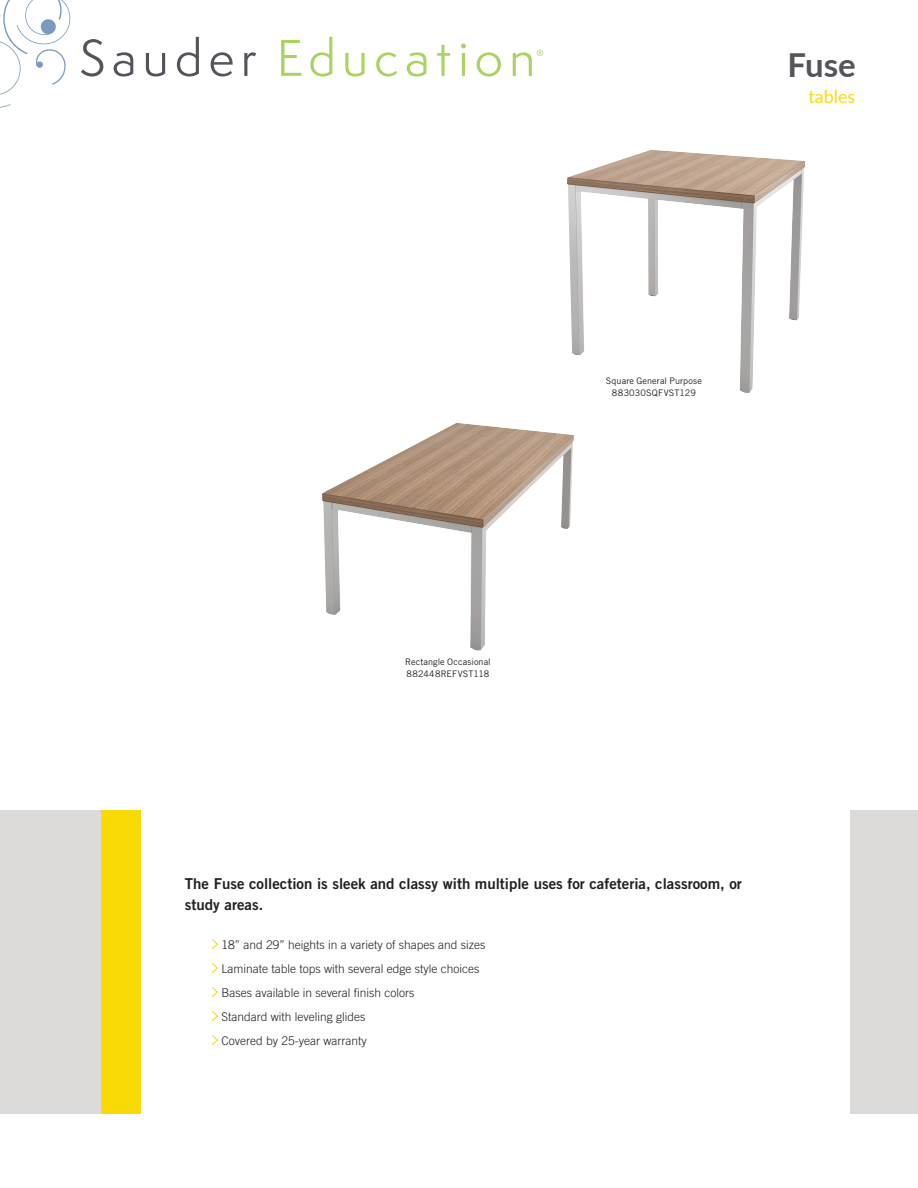
<style>
.page{position:relative;width:918px;height:1188px;background:#fff}
.page>*{position:absolute;margin:0;border:0;box-sizing:border-box;transform-origin:0 0}
.Product_Name_Heading{font:700 33px "Lato";color:#54555a}
.Product_Category_Rig{font:18px "Lato";color:#fada06}
.Lead_In_Sentence{font:15px/21px "Trade Gothic LT Std Bd 2";color:#231f20}
.Bullet_Copy{font:300 12px "Trade Gothic LT Std";color:#231f20}
.t1{font:9px "Trade Gothic LT Std";letter-spacing:.015em;color:#231f20}
</style>
<div class="page">
<svg style="left:81px;top:39px;width:22px;height:38px"></svg>
<svg style="left:114px;top:52px;width:19px;height:25px"></svg>
<svg style="left:146px;top:53px;width:19px;height:24px"></svg>
<svg style="left:177px;top:37px;width:22px;height:40px"></svg>
<svg style="left:211px;top:52px;width:22px;height:25px"></svg>
<svg style="left:244px;top:52px;width:12px;height:24px"></svg>
<svg style="left:281px;top:40px;width:20px;height:36px"></svg>
<svg style="left:310px;top:37px;width:22px;height:40px"></svg>
<svg style="left:345px;top:53px;width:20px;height:24px"></svg>
<svg style="left:376px;top:52px;width:21px;height:25px"></svg>
<svg style="left:407px;top:52px;width:19px;height:25px"></svg>
<svg style="left:437px;top:45px;width:13px;height:31px"></svg>
<svg style="left:461px;top:44px;width:5px;height:32px"></svg>
<svg style="left:477px;top:52px;width:24px;height:25px"></svg>
<svg style="left:513px;top:50px;width:30px;height:26px"></svg>
<svg style="left:0;top:0;width:71px;height:108px"></svg>
<div style="left:850px;top:810px;width:68px;height:303px;background:#dcdbda"></div>
<div style="left:0;top:810px;width:102px;height:303px;background:#dcdbda"></div>
<img style="left:567px;top:150px;width:238px;height:243px">
<div style="left:101px;top:810px;width:39px;height:303px;background:#fada06"></div>
<img style="left:322px;top:423px;width:252px;height:228px">
<svg style="left:212px;top:939px;width:6px;height:11px"></svg>
<svg style="left:212px;top:963px;width:6px;height:11px"></svg>
<svg style="left:212px;top:987px;width:6px;height:11px"></svg>
<svg style="left:212px;top:1011px;width:6px;height:11px"></svg>
<svg style="left:212px;top:1035px;width:6px;height:11px"></svg>
<p class="Product_Name_Heading" style="left:788px;top:40px;width:70px">Fuse</p>
<p class="Product_Category_Rig" style="left:808px;top:83px;width:49px">tables</p>
<p class="t1" style="left:405px;top:656px;width:87px">Rectangle Occasional</p>
<p class="t1" style="left:407px;top:668px;width:84px">882448REFVST118</p>
<p class="t1" style="left:606px;top:376px;width:97px">Square General Purpose</p>
<p class="t1" style="left:612px;top:388px;width:85px">883030SQFVST129</p>
<p class="Lead_In_Sentence" style="left:185px;top:873px;width:558px">The Fuse collection is sleek and classy with multiple uses for cafeteria, classroom, or study areas.</p>
<p class="Bullet_Copy" style="left:221px;top:938px;width:266px">18” and 29” heights in a variety of shapes and sizes</p>
<p class="Bullet_Copy" style="left:221px;top:962px;width:260px">Laminate table tops with several edge style choices</p>
<p class="Bullet_Copy" style="left:221px;top:986px;width:195px">Bases available in several finish colors</p>
<p class="Bullet_Copy" style="left:221px;top:1010px;width:146px">Standard with leveling glides</p>
<p class="Bullet_Copy" style="left:221px;top:1034px;width:147px">Covered by 25-year warranty</p>
</div>
